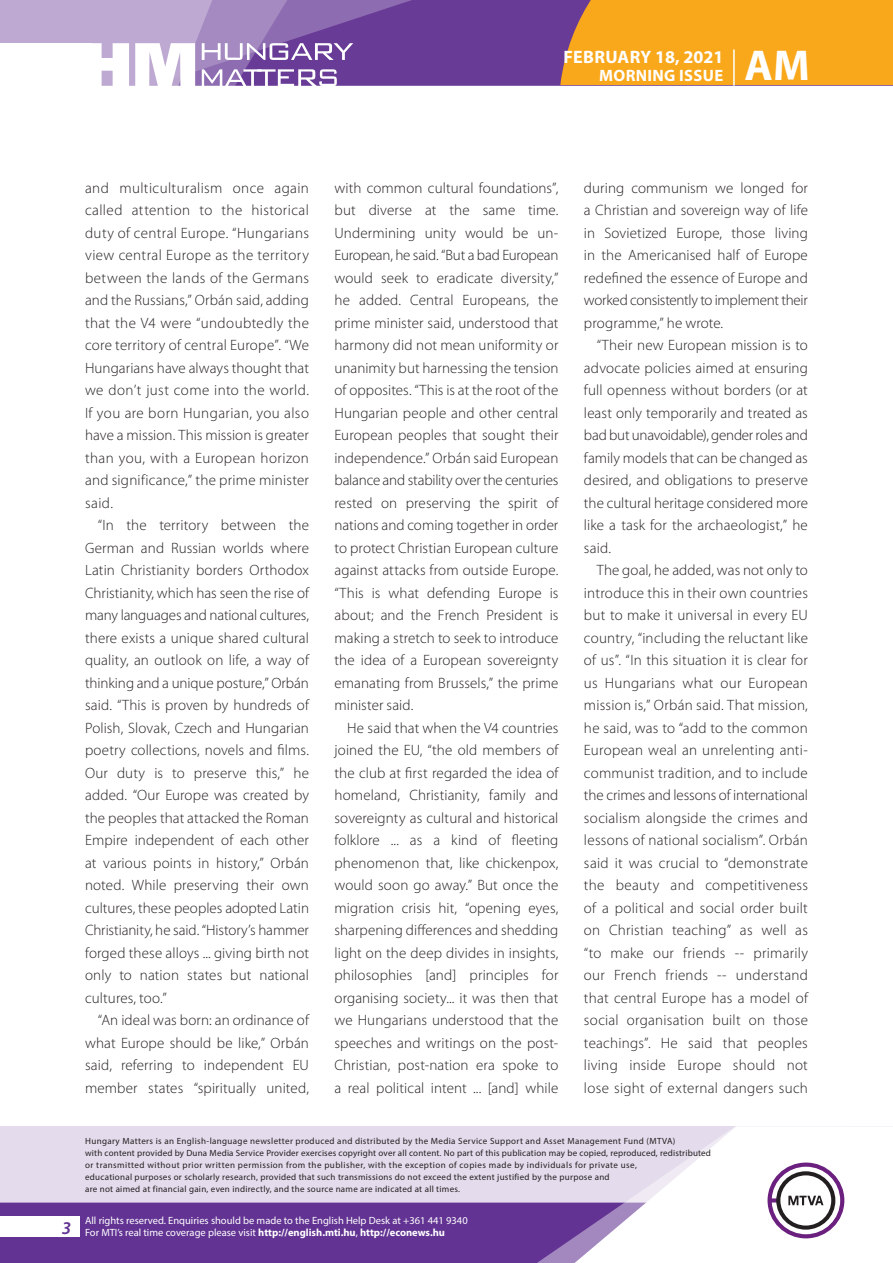
<style>
.page{position:relative;width:893px;height:1263px;background:#fff}
.page>*{position:absolute;margin:0;border:0;box-sizing:border-box;transform-origin:0 0}
.t1{font:700 43.35px "Myriad Pro";color:#fff}
.t2{font:700 18px "Myriad Pro";color:#fff}
.t3{font:italic 600 18px "Myriad Pro";color:#623393}
.t4{font:700 16.5px "Myriad Pro";letter-spacing:.02em;color:#fff}
._03_kenyer_szöveg-2{font:300 15px/22.5px "Myriad Pro";letter-spacing:.01em;color:#231f20;text-align:justify}
.t5{font:10.5px/12px "Myriad Pro";color:#fff}
.t6{font:9px/12px "Myriad Pro";letter-spacing:.03em;color:#231f20}
.s1{font-weight:700}
</style>
<div class="page">
<div style="left:0;top:1126px;width:893px;height:137px;background:#e4dcec"></div>
<div style="left:0;top:1202px;width:506px;height:61px;background:#623393"></div>
<svg style="left:506px;top:1202px;width:69px;height:61px;background:#6b3e99"></svg>
<svg style="left:575px;top:1126px;width:318px;height:137px"></svg>
<div style="left:0;top:1216px;width:79px;height:20px;background:#fff"></div>
<div style="left:0;top:0;width:893px;height:85px;background:#683b97"></div>
<div style="left:560px;top:0;width:333px;height:85px;background:#f9a71b"></div>
<hr style="left:733px;top:49px;width:2px;height:37px;background:#fff">
<svg style="left:0;top:0;width:479px;height:86px"></svg>
<p class="t2" style="left:563px;top:45px;width:161px">FEBRUARY 18, 2021</p>
<p class="t4" style="left:599px;top:65px;width:125px">MORNING ISSUE</p>
<h1 class="t1" style="left:745px;top:37px;width:67px">AM</h1>
<p class="_03_kenyer_szöveg-2" style="left:85px;top:176px;width:225px">and multiculturalism once again called attention to the historical duty of central Europe. “Hungarians view central Europe as the territory between the lands of the Germans and the Russians,” Orbán said, adding that the V4 were “undoubtedly the core territory of central Europe”. “We Hungarians have always thought that we don’t just come into the world.<br>If you are born Hungarian, you also have a mission. This mission is greater than you, with a European horizon and significance,” the prime minister said.</p>
<p class="_03_kenyer_szöveg-2" style="left:85px;top:514px;width:226px;text-indent:13px">“In the territory between the German and Russian worlds where Latin Christianity borders Orthodox Christianity, which has seen the rise of many languages and national cultures, there exists a unique shared cultural quality, an outlook on life, a way of thinking and a unique posture,” Orbán said. “This is proven by hundreds of Polish, Slovak, Czech and Hungarian poetry collections, novels and films.<br>Our duty is to preserve this,” he added. “Our Europe was created by the peoples that attacked the Roman Empire independent of each other at various points in history,” Orbán noted. While preserving their own cultures, these peoples adopted Latin Christianity, he said. “History’s hammer forged these alloys ... giving birth not only to nation states but national cultures, too.”</p>
<p class="_03_kenyer_szöveg-2" style="left:85px;top:1009px;width:225px;text-indent:13px">“An ideal was born: an ordinance of what Europe should be like,” Orbán said, referring to independent EU member states “spiritually united,</p>
<p class="_03_kenyer_szöveg-2" style="left:334px;top:176px;width:225px">with common cultural foundations”, but diverse at the same time.<br>Undermining unity would be un-European, he said. “But a bad European would seek to eradicate diversity,” he added. Central Europeans, the prime minister said, understood that harmony did not mean uniformity or unanimity but harnessing the tension of opposites. “This is at the root of the Hungarian people and other central European peoples that sought their independence.” Orbán said European balance and stability over the centuries rested on preserving the spirit of nations and coming together in order to protect Christian European culture against attacks from outside Europe. “This is what defending Europe is about; and the French President is making a stretch to seek to introduce the idea of a European sovereignty emanating from Brussels,” the prime minister said.</p>
<p class="_03_kenyer_szöveg-2" style="left:334px;top:716px;width:225px;text-indent:13px">He said that when the V4 countries joined the EU, “the old members of the club at first regarded the idea of homeland, Christianity, family and sovereignty as cultural and historical folklore ... as a kind of fleeting phenomenon that, like chickenpox, would soon go away.” But once the migration crisis hit, “opening eyes, sharpening differences and shedding light on the deep divides in insights, philosophies [and] principles for organising society... it was then that we Hungarians understood that the speeches and writings on the post-Christian, post-nation era spoke to a real political intent ... [and] while</p>
<p class="_03_kenyer_szöveg-2" style="left:584px;top:176px;width:225px">during communism we longed for a Christian and sovereign way of life in Sovietized Europe, those living in the Americanised half of Europe redefined the essence of Europe and worked consistently to implement their programme,” he wrote.</p>
<p class="_03_kenyer_szöveg-2" style="left:584px;top:334px;width:225px;text-indent:13px">“Their new European mission is to advocate policies aimed at ensuring full openness without borders (or at least only temporarily and treated as bad but unavoidable), gender roles and family models that can be changed as desired, and obligations to preserve the cultural heritage considered more like a task for the archaeologist,” he said.</p>
<p class="_03_kenyer_szöveg-2" style="left:584px;top:559px;width:225px;text-indent:13px">The goal, he added, was not only to introduce this in their own countries but to make it universal in every EU country, “including the reluctant like of us”. “In this situation it is clear for us Hungarians what our European mission is,” Orbán said. That mission, he said, was to “add to the common European weal an unrelenting anti&shy;communist tradition, and to include the crimes and lessons of international socialism alongside the crimes and lessons of national socialism”. Orbán said it was crucial to “demonstrate the beauty and competitiveness of a political and social order built on Christian teaching” as well as “to make our friends -- primarily our French friends -- understand that central Europe has a model of social organisation built on those teachings”. He said that peoples living inside Europe should not lose sight of external dangers such</p>
<p class="t3" style="left:62px;top:1217px;width:11px">3</p>
<p class="t6" style="left:85px;top:1134px;width:627px">Hungary Matters is an English-language newsletter produced and distributed by the Media Service Support and Asset Management Fund (MTVA)<br>with content provided by Duna Media Service Provider exercises copyright over all content. No part of this publication may be copied, reproduced, redistributed or transmitted without prior written permission from the publisher, with the exception of copies made by individuals for private use,<br>educational purposes or scholarly research, provided that such transmissions do not exceed the extent justified by the purpose and<br>are not aimed at financial gain, even indirectly, and the source name are indicated at all times.</p>
<p class="t5" style="left:85px;top:1214px;width:384px">All rights reserved. Enquiries should be made to the English Help Desk at +361 441 9340<br>For MTI’s real time coverage please visit <span class="s1">http://english.mti.hu</span>, <span class="s1">http://econews.hu</span></p>
</div>
